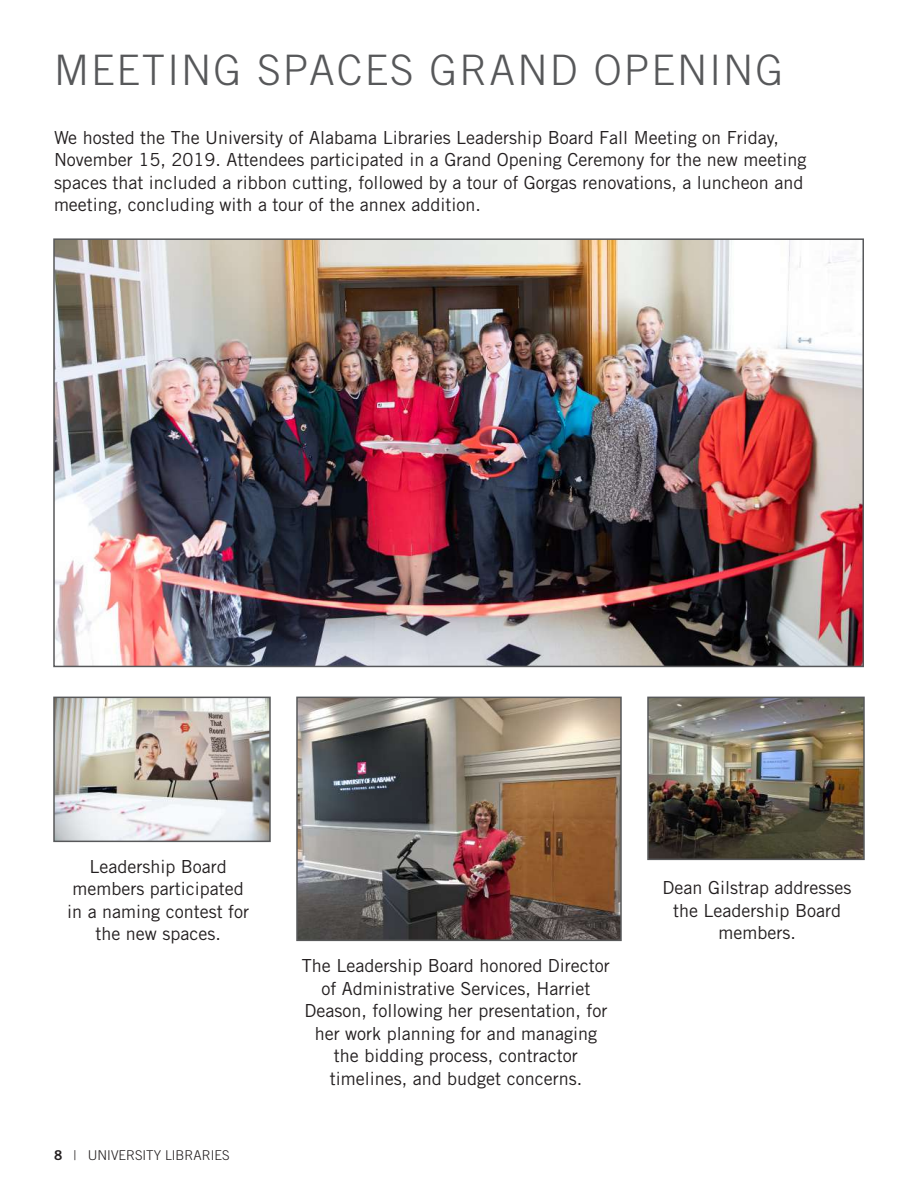
<style>
.page{position:relative;width:918px;height:1188px;background:#fff}
.page>*{position:absolute;margin:0;border:0;box-sizing:border-box;transform-origin:0 0}
.t1{font:300 42px "Trade Gothic LT Std";letter-spacing:.05em;color:#57585a}
.t2{font:18px/22.5px "Trade Gothic LT Std";color:#231f20;text-align:center}
.t3{font:300 13.5px "Trade Gothic LT Std";color:#231f20}
.s1{font-family:"Trade Gothic LT Std Bd 2";font-weight:400}
</style>
<div class="page">
<img style="left:56px;top:700px;width:212px;height:139px">
<div style="left:53px;top:697px;width:218px;height:145px;border:2px solid #57585a"></div>
<img style="left:650px;top:700px;width:212px;height:157px">
<div style="left:647px;top:697px;width:218px;height:163px;border:2px solid #57585a"></div>
<img style="left:299px;top:700px;width:320px;height:238px">
<div style="left:296px;top:697px;width:326px;height:244px;border:2px solid #57585a"></div>
<img style="left:56px;top:241px;width:805px;height:423px">
<div style="left:53px;top:238px;width:811px;height:429px;border:2px solid #57585a"></div>
<h1 class="t1" style="left:54px;top:46px;width:731px">MEETING SPACES GRAND OPENING</h1>
<p class="t2" style="left:54px;top:126px;width:754px;text-align:left">We hosted the The University of Alabama Libraries Leadership Board Fall Meeting on Friday, November 15, 2019. Attendees participated in a Grand Opening Ceremony for the new meeting spaces that included a ribbon cutting, followed by a tour of Gorgas renovations, a luncheon and meeting, concluding with a tour of the annex addition.</p>
<p class="t2" style="left:67px;top:855px;width:183px">Leadership Board members participated in a naming contest for the new spaces.</p>
<p class="t3" style="left:54px;top:1147px;width:177px"><span class="s1">8</span> | UNIVERSITY LIBRARIES</p>
<p class="t2" style="left:302px;top:954px;width:310px">The Leadership Board honored Director of Administrative Services, Harriet Deason, following her presentation, for her work planning for and managing the bidding process, contractor timelines, and budget concerns.</p>
<p class="t2" style="left:663px;top:876px;width:190px">Dean Gilstrap addresses the Leadership Board members.</p>
</div>
